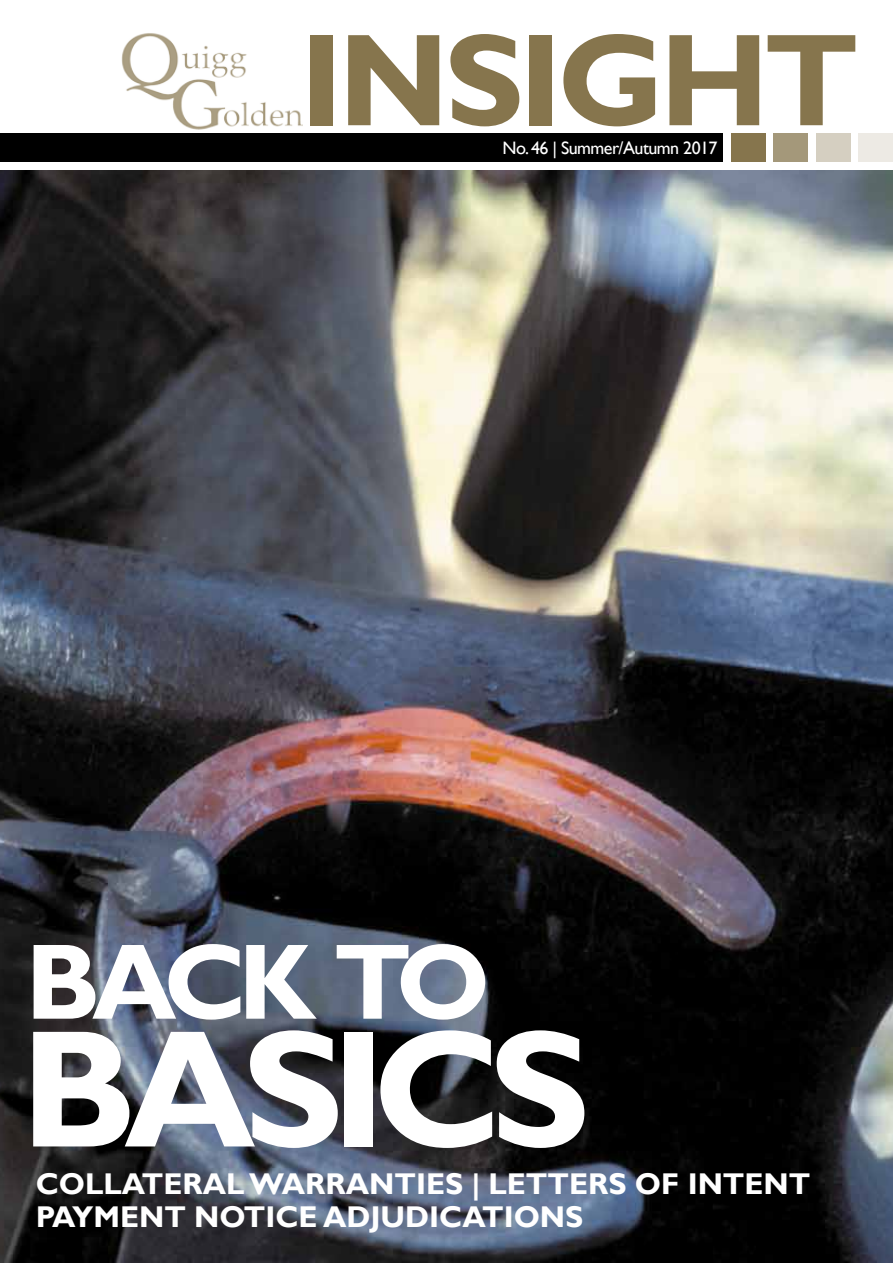
<style>
.page{position:relative;width:893px;height:1263px;background:#fff}
.page>*{position:absolute;margin:0;border:0;box-sizing:border-box;transform-origin:0 0}
.t1{font:700 168px "Gill Sans";letter-spacing:-.08em;color:#fff}
.t2{font:700 132px "Gill Sans";letter-spacing:-.04em;color:#86754d}
.t3{font:700 108px "Gill Sans";letter-spacing:-.1em;color:#fff}
.t4{font:700 30px/33px "Gill Sans";color:#fff}
.t5{font:18px "Gill Sans";letter-spacing:-.03em;color:#fff}
</style>
<div class="page">
<img style="left:0;top:171px;width:893px;height:1092px">
<img style="left:121px;top:33px;width:181px;height:97px">
<div style="left:0;top:134px;width:723px;height:28px;background:#000"></div>
<div style="left:816px;top:134px;width:34px;height:28px;background:#d5cfc1"></div>
<div style="left:859px;top:134px;width:34px;height:28px;background:#edeae4"></div>
<div style="left:774px;top:134px;width:34px;height:28px;background:#a4987a"></div>
<div style="left:731px;top:134px;width:34px;height:28px;background:#86754d"></div>
<h2 class="t2" style="left:299px;top:1px;width:561px">INSIGHT</h2>
<p class="t5" style="left:503px;top:138px;width:216px">No. 46 | Summer/Autumn 2017</p>
<h3 class="t3" style="left:25px;top:917px;width:466px">BACK TO</h3>
<h1 class="t1" style="left:20px;top:989px;width:571px">BASICS</h1>
<p class="t4" style="left:36px;top:1168px;width:776px">COLLATERAL WARRANTIES | LETTERS OF INTENT<br>PAYMENT NOTICE ADJUDICATIONS</p>
</div>
